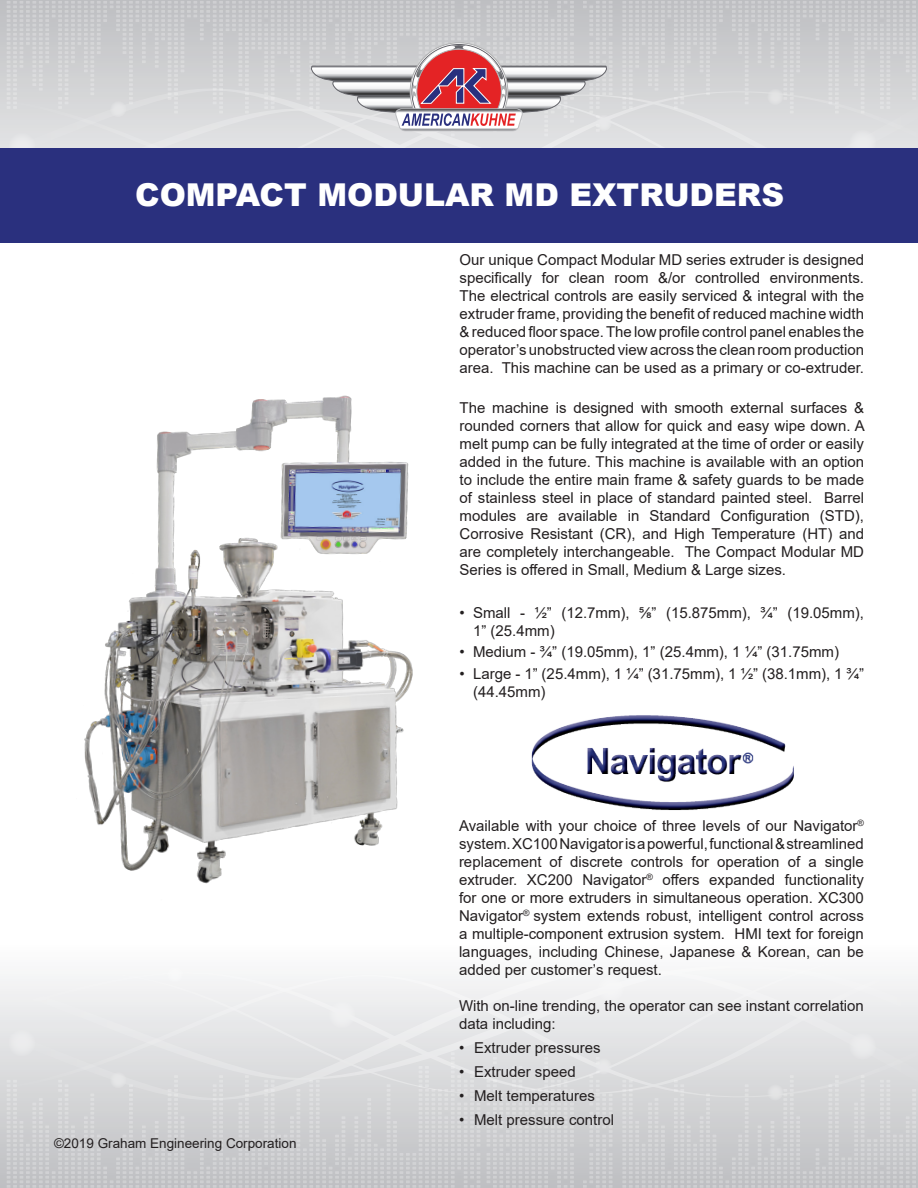
<style>
.page{position:relative;width:918px;height:1188px;background:#fff}
.page>*{position:absolute;margin:0;border:0;box-sizing:border-box;transform-origin:0 0}
.t1{font:900 31.5px "Arial";color:#fff}
.bullets{font:15px/18px "Arial";color:#231f20;text-align:justify}
.body_bold{font:15px/18px "Arial";color:#231f20;text-align:justify}
.body_bold-2{font:13.5px "Arial";color:#231f20}
</style>
<div class="page">
<svg style="left:0;top:0;width:918px;height:88px;background:#c2c3c6"></svg>
<div style="left:0;top:148px;width:918px;height:95px;background:#2a307e"></div>
<svg style="left:0;top:1101px;width:918px;height:87px;background:#c8c9cc"></svg>
<svg style="left:487px;top:1101px;width:87px;height:87px;background:#cdcdcf"></svg>
<svg style="left:583px;top:1101px;width:30px;height:87px;background:#cccdcf"></svg>
<svg style="left:7px;top:1100px;width:473px;height:88px;background:#cccccf"></svg>
<svg style="left:622px;top:1100px;width:294px;height:88px;background:#cbccce"></svg>
<svg style="left:0;top:976px;width:918px;height:124px"></svg>
<svg style="left:7px;top:1px;width:909px;height:147px;background:#d0cbce"></svg>
<img style="left:84px;top:395px;width:329px;height:489px">
<img style="left:531px;top:715px;width:263px;height:95px">
<p class="t1" style="left:135px;top:172px;width:650px">COMPACT MODULAR MD EXTRUDERS</p>
<p class="bullets" style="left:460px;top:251px;width:406px">Our unique Compact Modular MD series extruder is designed specifically for clean room &amp;/or controlled environments.<br>The electrical controls are easily serviced &amp; integral with the extruder frame, providing the benefit of reduced machine width &amp; reduced floor space. The low profile control panel enables the operator’s unobstructed view across the clean room production area. This machine can be used as a primary or co-extruder.</p>
<p class="bullets" style="left:460px;top:398px;width:407px">The machine is designed with smooth external surfaces &amp; rounded corners that allow for quick and easy wipe down. A melt pump can be fully integrated at the time of order or easily added in the future. This machine is available with an option to include the entire main frame &amp; safety guards to be made of stainless steel in place of standard painted steel. Barrel modules are available in Standard Configuration (STD), Corrosive Resistant (CR), and High Temperature (HT) and are completely interchangeable. The Compact Modular MD Series is offered in Small, Medium &amp; Large sizes.</p>
<p class="bullets" style="left:473px;top:603px;width:392px;text-indent:-14px">• Small - 1/2” (12.7mm), 5/8” (15.875mm), 3/4” (19.05mm),<br>1” (25.4mm)</p>
<p class="bullets" style="left:460px;top:643px;width:381px">• Medium - 3/4” (19.05mm), 1” (25.4mm), 1 1/4” (31.75mm)</p>
<p class="bullets" style="left:473px;top:664px;width:392px;text-indent:-14px">• Large - 1” (25.4mm), 1 1/4” (31.75mm), 1 1/2” (38.1mm), 1 3/4” (44.45mm)</p>
<p class="body_bold-2" style="left:54px;top:1134px;width:244px">©2019 Graham Engineering Corporation</p>
<p class="body_bold" style="left:459px;top:817px;width:407px">Available with your choice of three levels of our Navigator<sup>® </sup>system. XC100 Navigator is a powerful, functional &amp; streamlined replacement of discrete controls for operation of a single extruder. XC200 Navigator<sup>®</sup> offers expanded functionality for one or more extruders in simultaneous operation. XC300<br>Navigator<sup>®</sup> system extends robust, intelligent control across a multiple-component extrusion system. HMI text for foreign languages, including Chinese, Japanese &amp; Korean, can be added per customer’s request.</p>
<p class="body_bold" style="left:459px;top:997px;width:406px">With on-line trending, the operator can see instant correlation data including:</p>
<p class="bullets" style="left:459px;top:1039px;width:143px">• Extruder pressures</p>
<p class="bullets" style="left:459px;top:1063px;width:118px">• Extruder speed</p>
<p class="bullets" style="left:459px;top:1087px;width:137px">• Melt temperatures</p>
<p class="bullets" style="left:459px;top:1111px;width:157px">• Melt pressure control</p>
</div>
